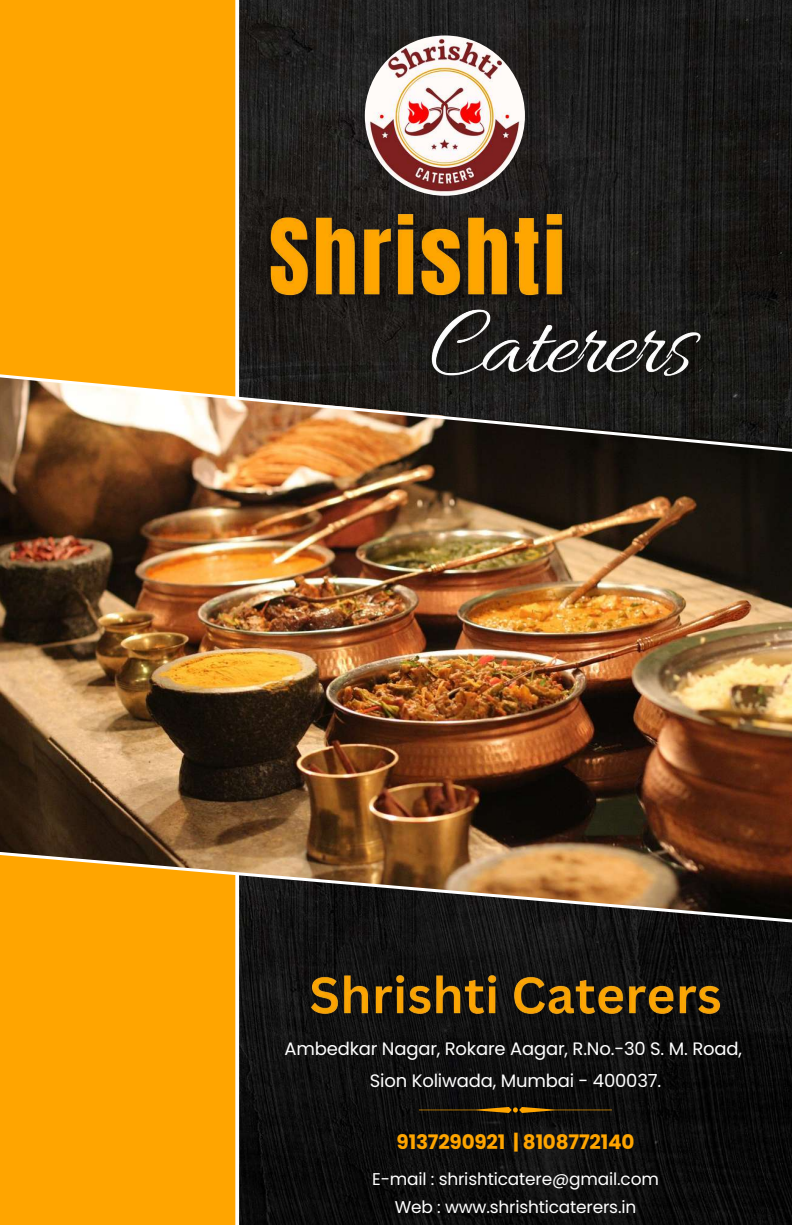
<style>
.page{position:relative;width:792px;height:1225px;background:#fff}
.page>*{position:absolute;margin:0;border:0;box-sizing:border-box;transform-origin:0 0}
.t1{font:700 20px "Poppins";letter-spacing:-.01em;color:#ffa500}
.t2{font:18px/31.5px "Poppins";letter-spacing:-.01em;color:#fff;text-align:center}
.t3{font:17px/28.5px "Poppins";letter-spacing:-.01em;color:#fff;text-align:center}
</style>
<div class="page">
<img style="left:239px;top:0;width:553px;height:1224px">
<div style="left:0;top:0;width:238px;height:1224px;background:#ffa500"></div>
<img style="left:365px;top:35px;width:160px;height:161px;border-radius:50%">
<svg style="left:235px;top:0;width:3px;height:1224px;background:#fff4e2"></svg>
<img style="left:0;top:455px;width:792px;height:393px">
<img style="left:0;top:367px;width:792px;height:88px">
<img style="left:0;top:848px;width:792px;height:83px">
<svg style="left:419px;top:1106px;width:193px;height:6px"></svg>
<img style="left:424px;top:281px;width:293px;height:149px">
<img style="left:263px;top:187px;width:319px;height:150px">
<img style="left:298px;top:949px;width:435px;height:93px">
<p class="t2" style="left:285px;top:1032px;width:459px">Ambedkar Nagar, Rokare Aagar, R.No.-30 S. M. Road,<br>Sion Koliwada, Mumbai - 400037.</p>
<p class="t1" style="left:397px;top:1127px;width:239px">9137290921 | 8108772140</p>
<p class="t3" style="left:372px;top:1164px;width:288px">E-mail : shrishticatere@gmail.com<br>Web : www.shrishticaterers.in</p>
</div>
